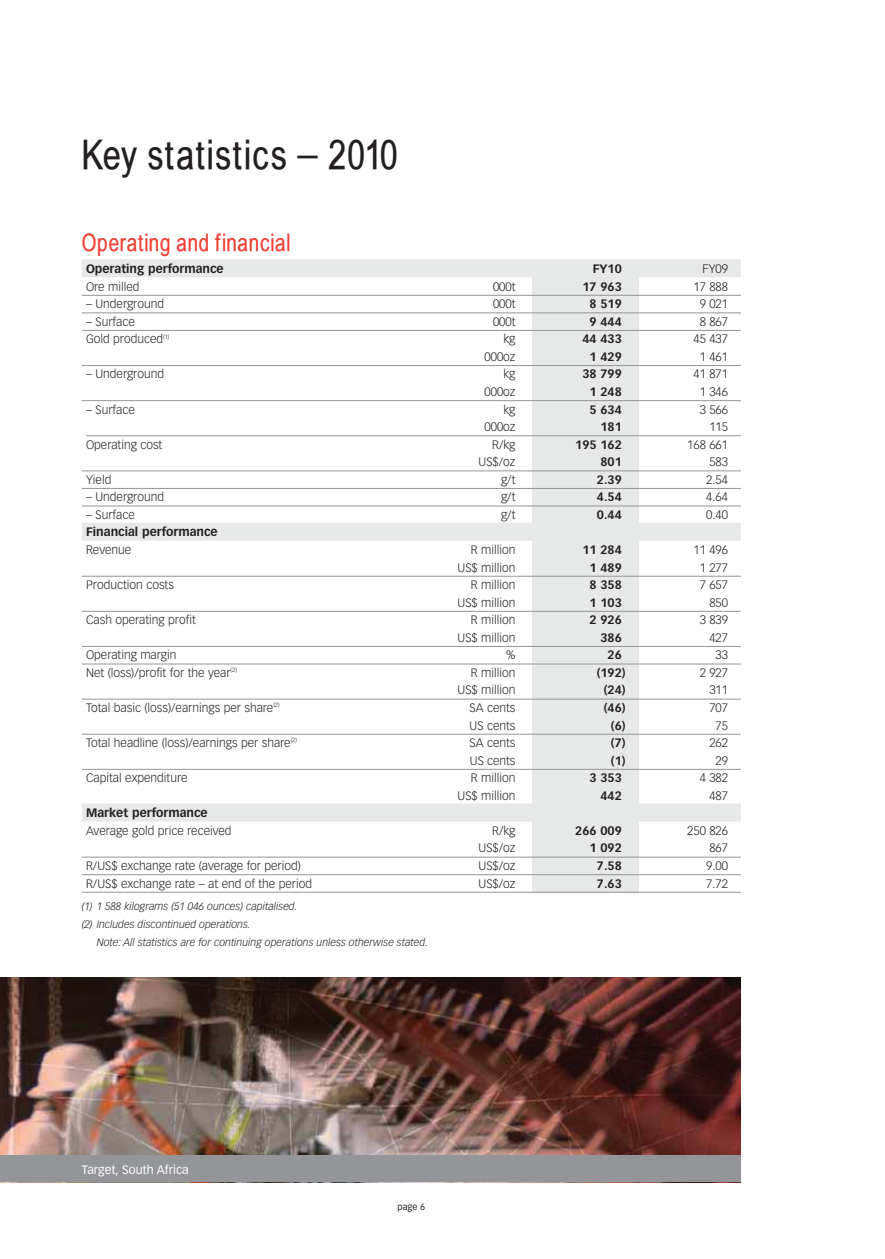
<style>
.page{position:relative;width:885px;height:1259px;background:#fff}
.page>*{position:absolute;margin:0;border:0;box-sizing:border-box;transform-origin:0 0}
.t1{font:40.5px "Babel Sans";letter-spacing:.035em;color:#231f20}
.t2{font:24px "Babel Sans";letter-spacing:.035em;color:#ef4035}
.t3{font:300 12px "Vectora LH";color:#231f20}
.t4{font:700 12px "Vectora LH";color:#231f20}
.t5{font:12px "Vectora LH";color:#fff}
.t6{font:italic 300 10.5px/18px "Vectora LH";color:#231f20}
.t7{font:9px "Vectora LH";color:#231f20}
.s1{font-family:"Vectora LH"}
</style>
<div class="page">
<div style="left:532px;top:265px;width:106px;height:627px;background:#e7e8e8"></div>
<div style="left:82px;top:259px;width:659px;height:18px;background:#e7e8e8"></div>
<hr style="left:82px;top:295px;width:659px;height:1px;background:#939598">
<hr style="left:82px;top:312px;width:659px;height:1px;background:#939598">
<hr style="left:82px;top:330px;width:659px;height:1px;background:#939598">
<hr style="left:82px;top:365px;width:659px;height:1px;background:#939598">
<hr style="left:82px;top:400px;width:659px;height:1px;background:#939598">
<hr style="left:86px;top:435px;width:655px;height:1px;background:#939598">
<hr style="left:82px;top:470px;width:659px;height:1px;background:#939598">
<hr style="left:82px;top:488px;width:659px;height:1px;background:#939598">
<hr style="left:82px;top:506px;width:659px;height:1px;background:#939598">
<div style="left:82px;top:522px;width:659px;height:18px;background:#e7e8e8"></div>
<hr style="left:82px;top:576px;width:659px;height:1px;background:#939598">
<hr style="left:82px;top:611px;width:659px;height:1px;background:#939598">
<hr style="left:82px;top:646px;width:659px;height:1px;background:#939598">
<hr style="left:82px;top:663px;width:659px;height:1px;background:#939598">
<hr style="left:82px;top:699px;width:659px;height:1px;background:#939598">
<hr style="left:82px;top:734px;width:659px;height:1px;background:#939598">
<hr style="left:82px;top:769px;width:659px;height:1px;background:#939598">
<div style="left:82px;top:803px;width:659px;height:18px;background:#e7e8e8"></div>
<hr style="left:82px;top:857px;width:659px;height:1px;background:#939598">
<hr style="left:82px;top:874px;width:659px;height:1px;background:#939598">
<hr style="left:82px;top:892px;width:659px;height:1px;background:#939598">
<img style="left:0;top:977px;width:741px;height:178px">
<div style="left:0;top:1155px;width:741px;height:27px;background:#939598"></div>
<h1 class="t1" style="left:82px;top:139px;width:317px">Key statistics <span class="s1">–</span> 2010</h1>
<h2 class="t2" style="left:82px;top:234px;width:211px">Operating and financial</h2>
<p class="t4" style="left:86px;top:264px;width:139px">Operating performance</p>
<p class="t4" style="left:593px;top:264px;width:31px">FY10</p>
<p class="t3" style="left:703px;top:264px;width:27px">FY09</p>
<p class="t3" style="left:86px;top:281px;width:55px">Ore milled</p>
<p class="t3" style="left:493px;top:281px;width:24px">000t</p>
<p class="t4" style="left:582px;top:281px;width:41px">17 963</p>
<p class="t3" style="left:693px;top:281px;width:36px">17 888</p>
<p class="t3" style="left:86px;top:299px;width:80px">– Underground</p>
<p class="t3" style="left:493px;top:299px;width:24px">000t</p>
<p class="t4" style="left:589px;top:299px;width:34px">8 519</p>
<p class="t3" style="left:700px;top:299px;width:30px">9 021</p>
<p class="t3" style="left:86px;top:316px;width:50px">– Surface</p>
<p class="t3" style="left:493px;top:316px;width:24px">000t</p>
<p class="t4" style="left:589px;top:316px;width:34px">9 444</p>
<p class="t3" style="left:700px;top:316px;width:30px">8 867</p>
<p class="t3" style="left:86px;top:334px;width:85px">Gold produced<sup>(1)</sup></p>
<p class="t3" style="left:504px;top:334px;width:13px">kg</p>
<p class="t4" style="left:582px;top:334px;width:41px">44 433</p>
<p class="t3" style="left:693px;top:334px;width:36px">45 437</p>
<p class="t3" style="left:485px;top:351px;width:32px">000oz</p>
<p class="t4" style="left:589px;top:351px;width:34px">1 429</p>
<p class="t3" style="left:700px;top:351px;width:30px">1 461</p>
<p class="t3" style="left:86px;top:369px;width:80px">– Underground</p>
<p class="t3" style="left:504px;top:369px;width:13px">kg</p>
<p class="t4" style="left:582px;top:369px;width:41px">38 799</p>
<p class="t3" style="left:693px;top:369px;width:36px">41 871</p>
<p class="t3" style="left:485px;top:386px;width:32px">000oz</p>
<p class="t4" style="left:589px;top:386px;width:34px">1 248</p>
<p class="t3" style="left:700px;top:386px;width:30px">1 346</p>
<p class="t3" style="left:86px;top:404px;width:50px">– Surface</p>
<p class="t3" style="left:504px;top:404px;width:13px">kg</p>
<p class="t4" style="left:589px;top:404px;width:34px">5 634</p>
<p class="t3" style="left:700px;top:404px;width:30px">3 566</p>
<p class="t3" style="left:485px;top:422px;width:32px">000oz</p>
<p class="t4" style="left:600px;top:422px;width:23px">181</p>
<p class="t3" style="left:709px;top:422px;width:20px">115</p>
<p class="t3" style="left:86px;top:439px;width:78px">Operating cost</p>
<p class="t3" style="left:492px;top:439px;width:25px">R/kg</p>
<p class="t4" style="left:575px;top:439px;width:48px">195 162</p>
<p class="t3" style="left:687px;top:439px;width:42px">168 661</p>
<p class="t3" style="left:479px;top:457px;width:38px">US$/oz</p>
<p class="t4" style="left:600px;top:457px;width:23px">801</p>
<p class="t3" style="left:709px;top:457px;width:20px">583</p>
<p class="t3" style="left:86px;top:474px;width:27px">Yield</p>
<p class="t3" style="left:501px;top:474px;width:16px">g/t</p>
<p class="t4" style="left:597px;top:474px;width:26px">2.39</p>
<p class="t3" style="left:706px;top:474px;width:23px">2.54</p>
<p class="t3" style="left:86px;top:492px;width:80px">– Underground</p>
<p class="t3" style="left:501px;top:492px;width:16px">g/t</p>
<p class="t4" style="left:597px;top:492px;width:26px">4.54</p>
<p class="t3" style="left:706px;top:492px;width:23px">4.64</p>
<p class="t3" style="left:86px;top:509px;width:50px">– Surface</p>
<p class="t3" style="left:501px;top:509px;width:16px">g/t</p>
<p class="t4" style="left:597px;top:509px;width:26px">0.44</p>
<p class="t3" style="left:706px;top:509px;width:23px">0.40</p>
<p class="t4" style="left:86px;top:527px;width:133px">Financial performance</p>
<p class="t3" style="left:86px;top:544px;width:47px">Revenue</p>
<p class="t3" style="left:471px;top:544px;width:46px">R million</p>
<p class="t4" style="left:582px;top:544px;width:41px">11 284</p>
<p class="t3" style="left:693px;top:544px;width:36px">11 496</p>
<p class="t3" style="left:458px;top:562px;width:59px">US$ million</p>
<p class="t4" style="left:589px;top:562px;width:34px">1 489</p>
<p class="t3" style="left:700px;top:562px;width:30px">1 277</p>
<p class="t3" style="left:86px;top:580px;width:89px">Production costs</p>
<p class="t3" style="left:471px;top:580px;width:46px">R million</p>
<p class="t4" style="left:589px;top:580px;width:34px">8 358</p>
<p class="t3" style="left:700px;top:580px;width:30px">7 657</p>
<p class="t3" style="left:458px;top:597px;width:59px">US$ million</p>
<p class="t4" style="left:589px;top:597px;width:34px">1 103</p>
<p class="t3" style="left:709px;top:597px;width:20px">850</p>
<p class="t3" style="left:86px;top:615px;width:111px">Cash operating profit</p>
<p class="t3" style="left:471px;top:615px;width:46px">R million</p>
<p class="t4" style="left:589px;top:615px;width:34px">2 926</p>
<p class="t3" style="left:700px;top:615px;width:30px">3 839</p>
<p class="t3" style="left:458px;top:632px;width:59px">US$ million</p>
<p class="t4" style="left:600px;top:632px;width:23px">386</p>
<p class="t3" style="left:709px;top:632px;width:20px">427</p>
<p class="t3" style="left:86px;top:650px;width:92px">Operating margin</p>
<p class="t3" style="left:506px;top:650px;width:11px">%</p>
<p class="t4" style="left:608px;top:650px;width:16px">26</p>
<p class="t3" style="left:716px;top:650px;width:14px">33</p>
<p class="t3" style="left:86px;top:667px;width:152px">Net (loss)/profit for the year<sup>(2)</sup></p>
<p class="t3" style="left:471px;top:667px;width:46px">R million</p>
<p class="t4" style="left:597px;top:667px;width:30px">(192)</p>
<p class="t3" style="left:700px;top:667px;width:30px">2 927</p>
<p class="t3" style="left:458px;top:685px;width:59px">US$ million</p>
<p class="t4" style="left:604px;top:685px;width:23px">(24)</p>
<p class="t3" style="left:709px;top:685px;width:20px">311</p>
<p class="t3" style="left:86px;top:702px;width:195px">Total basic (loss)/earnings per share<sup>(2)</sup></p>
<p class="t3" style="left:470px;top:702px;width:47px">SA cents</p>
<p class="t4" style="left:604px;top:702px;width:23px">(46)</p>
<p class="t3" style="left:709px;top:702px;width:20px">707</p>
<p class="t3" style="left:470px;top:720px;width:47px">US cents</p>
<p class="t4" style="left:611px;top:720px;width:16px">(6)</p>
<p class="t3" style="left:716px;top:720px;width:14px">75</p>
<p class="t3" style="left:86px;top:737px;width:212px">Total headline (loss)/earnings per share<sup>(2)</sup></p>
<p class="t3" style="left:470px;top:737px;width:47px">SA cents</p>
<p class="t4" style="left:611px;top:737px;width:16px">(7)</p>
<p class="t3" style="left:709px;top:737px;width:20px">262</p>
<p class="t3" style="left:470px;top:755px;width:47px">US cents</p>
<p class="t4" style="left:611px;top:755px;width:16px">(1)</p>
<p class="t3" style="left:716px;top:755px;width:14px">29</p>
<p class="t3" style="left:86px;top:773px;width:103px">Capital expenditure</p>
<p class="t3" style="left:471px;top:773px;width:46px">R million</p>
<p class="t4" style="left:589px;top:773px;width:34px">3 353</p>
<p class="t3" style="left:700px;top:773px;width:30px">4 382</p>
<p class="t3" style="left:458px;top:790px;width:59px">US$ million</p>
<p class="t4" style="left:600px;top:790px;width:23px">442</p>
<p class="t3" style="left:709px;top:790px;width:20px">487</p>
<p class="t4" style="left:86px;top:808px;width:123px">Market performance</p>
<p class="t3" style="left:86px;top:825px;width:147px">Average gold price received</p>
<p class="t3" style="left:492px;top:825px;width:25px">R/kg</p>
<p class="t4" style="left:575px;top:825px;width:48px">266 009</p>
<p class="t3" style="left:687px;top:825px;width:42px">250 826</p>
<p class="t3" style="left:479px;top:843px;width:38px">US$/oz</p>
<p class="t4" style="left:589px;top:843px;width:34px">1 092</p>
<p class="t3" style="left:709px;top:843px;width:20px">867</p>
<p class="t3" style="left:86px;top:860px;width:216px">R/US$ exchange rate (average for period)</p>
<p class="t3" style="left:479px;top:860px;width:38px">US$/oz</p>
<p class="t4" style="left:597px;top:860px;width:26px">7.58</p>
<p class="t3" style="left:706px;top:860px;width:23px">9.00</p>
<p class="t3" style="left:86px;top:878px;width:228px">R/US$ exchange rate – at end of the period</p>
<p class="t3" style="left:479px;top:878px;width:38px">US$/oz</p>
<p class="t4" style="left:597px;top:878px;width:26px">7.63</p>
<p class="t3" style="left:706px;top:878px;width:23px">7.72</p>
<p class="t6" style="left:82px;top:898px;width:217px">(1) 1 588 kilograms (51 046 ounces) capitalised. (2) Includes discontinued operations.</p>
<p class="t6" style="left:97px;top:934px;width:333px">Note: All statistics are for continuing operations unless otherwise stated.</p>
<p class="t5" style="left:82px;top:1164px;width:108px">Target, South Africa</p>
<p class="t7" style="left:398px;top:1203px;width:29px">page 6</p>
</div>
